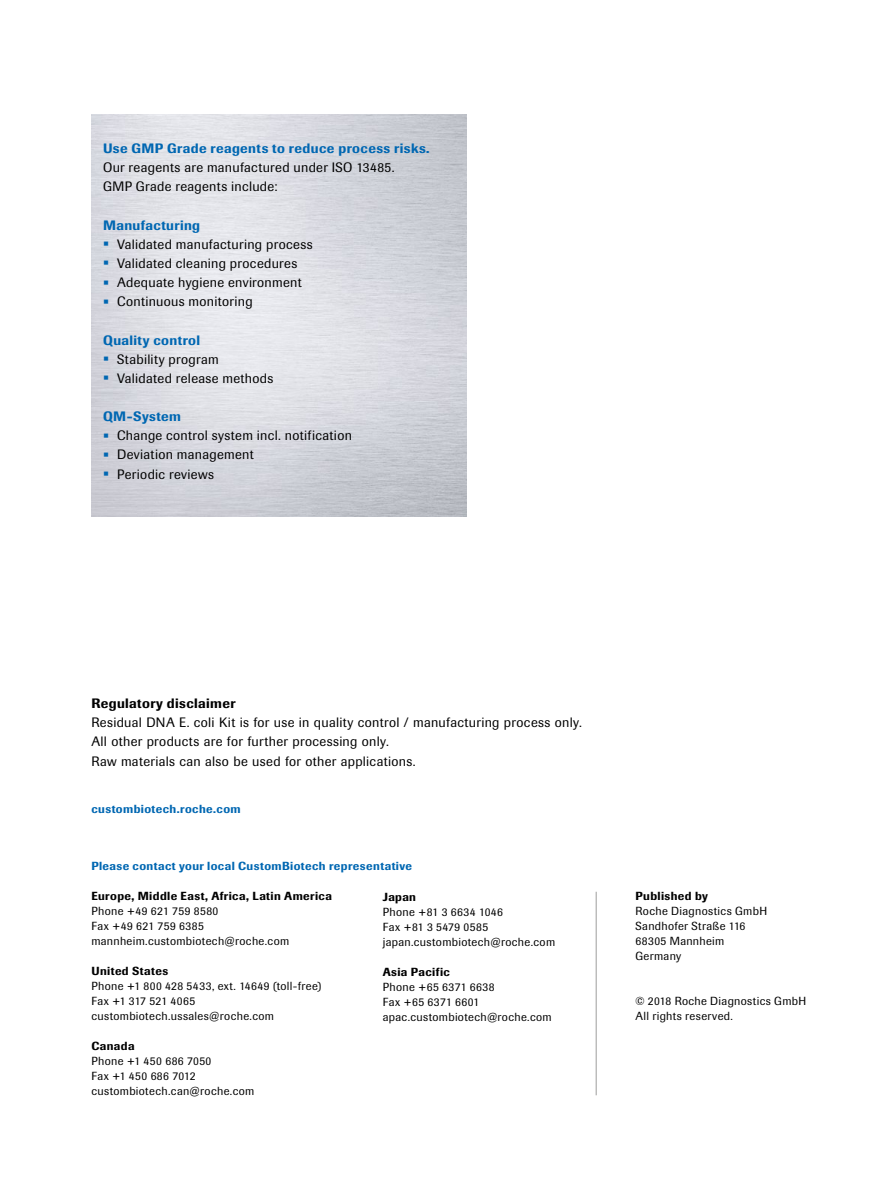
<style>
.page{position:relative;width:893px;height:1191px;background:#fff}
.page>*{position:absolute;margin:0;border:0;box-sizing:border-box;transform-origin:0 0}
.t1{font:13.5px/19.2px "Imago";letter-spacing:.02em;color:#000}
.t2{font:500 13.5px "Imago";letter-spacing:.03em;color:#0067b2}
.t3{font:500 13.5px "Imago";letter-spacing:.025em;color:#000}
.t4{font:11.7px/15px "Imago";letter-spacing:.03em;color:#000}
.t5{font:500 11.7px "Imago";letter-spacing:.035em;color:#000}
.t6{font:500 11.7px "Imago";letter-spacing:.035em;color:#0067b2}
.s1{font-size:18px;color:#0067b2}
</style>
<div class="page">
<hr style="left:596px;top:891px;width:1px;height:204px;background:#9d9d9c">
<p class="t2" style="left:103px;top:140px;width:328px">Use GMP Grade reagents to reduce process risks.</p>
<p class="t1" style="left:103px;top:158px;width:293px">Our reagents are manufactured under ISO 13485.<br>GMP Grade reagents include:</p>
<p class="t2" style="left:103px;top:216px;width:99px">Manufacturing</p>
<p class="t1" style="left:103px;top:234px;width:211px"><span class="s1">•</span> Validated manufacturing process</p>
<p class="t1" style="left:103px;top:253px;width:196px"><span class="s1">•</span> Validated cleaning procedures</p>
<p class="t1" style="left:103px;top:273px;width:200px"><span class="s1">•</span> Adequate hygiene environment</p>
<p class="t1" style="left:103px;top:292px;width:151px"><span class="s1">•</span> Continuous monitoring</p>
<p class="t2" style="left:103px;top:331px;width:99px">Quality control</p>
<p class="t1" style="left:103px;top:349px;width:117px"><span class="s1">•</span> Stability program</p>
<p class="t1" style="left:103px;top:368px;width:172px"><span class="s1">•</span> Validated release methods</p>
<p class="t2" style="left:103px;top:407px;width:79px">QM-System</p>
<p class="t1" style="left:103px;top:426px;width:250px"><span class="s1">•</span> Change control system incl. notification</p>
<p class="t1" style="left:103px;top:445px;width:152px"><span class="s1">•</span> Deviation management</p>
<p class="t1" style="left:103px;top:464px;width:112px"><span class="s1">•</span> Periodic reviews</p>
<p class="t3" style="left:91px;top:694px;width:145px">Regulatory disclaimer</p>
<p class="t1" style="left:91px;top:713px;width:492px">Residual DNA E. coli Kit is for use in quality control / manufacturing process only.<br>All other products are for further processing only.<br>Raw materials can also be used for other applications.</p>
<p class="t6" style="left:91px;top:801px;width:151px">custombiotech.roche.com</p>
<p class="t6" style="left:91px;top:858px;width:322px">Please contact your local CustomBiotech representative</p>
<p class="t5" style="left:91px;top:888px;width:242px">Europe, Middle East, Africa, Latin America</p>
<p class="t4" style="left:91px;top:903px;width:199px">Phone +49 621 759 8580<br>Fax +49 621 759 6385 mannheim.custombiotech@roche.com</p>
<p class="t5" style="left:91px;top:963px;width:78px">United States</p>
<p class="t4" style="left:91px;top:978px;width:231px">Phone +1 800 428 5433, ext. 14649 (toll-free)<br>Fax +1 317 521 4065 custombiotech.ussales@roche.com</p>
<p class="t5" style="left:91px;top:1038px;width:45px">Canada</p>
<p class="t4" style="left:91px;top:1053px;width:165px">Phone +1 450 686 7050<br>Fax +1 450 686 7012 custombiotech.can@roche.com</p>
<p class="t5" style="left:383px;top:889px;width:35px">Japan</p>
<p class="t4" style="left:383px;top:903px;width:174px">Phone +81 3 6634 1046<br>Fax +81 3 5479 0585 japan.custombiotech@roche.com</p>
<p class="t5" style="left:383px;top:963px;width:69px">Asia Pacific</p>
<p class="t4" style="left:383px;top:978px;width:171px">Phone +65 6371 6638<br>Fax +65 6371 6601 apac.custombiotech@roche.com</p>
<p class="t5" style="left:635px;top:888px;width:74px">Published by</p>
<p class="t4" style="left:635px;top:903px;width:133px">Roche Diagnostics GmbH<br>Sandhofer Straße 116<br>68305 Mannheim<br>Germany</p>
<p class="t4" style="left:635px;top:993px;width:172px">© 2018 Roche Diagnostics GmbH<br>All rights reserved.</p>
</div>
